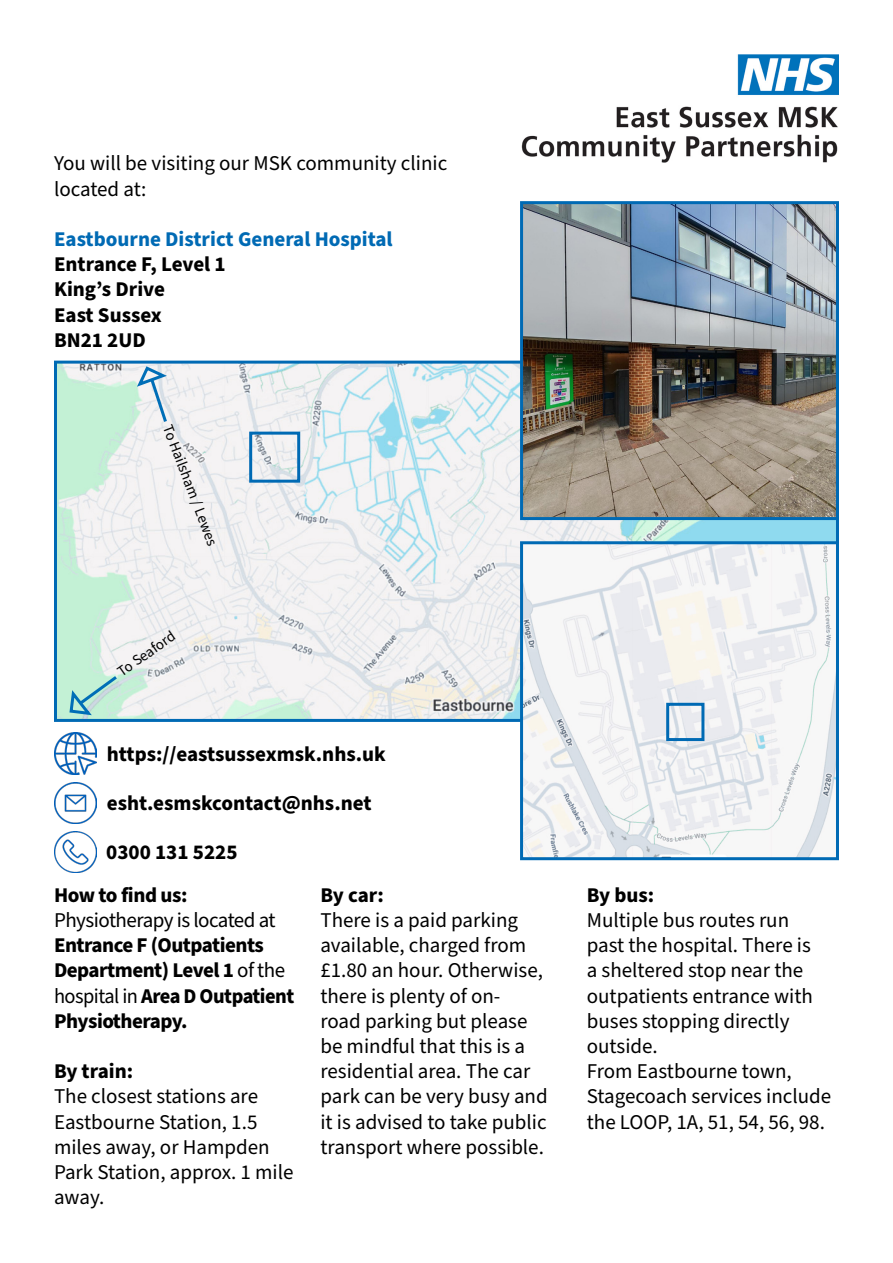
<style>
.page{position:relative;width:893px;height:1263px;background:#fff}
.page>*{position:absolute;margin:0;border:0;box-sizing:border-box;transform-origin:0 0}
.t1{font:21px/25.2px "Source Sans Pro";color:#000}
.t2{font:700 21px/25.2px "Source Sans Pro";letter-spacing:-.02em;color:#000}
.t3{font:700 21px/25.2px "Source Sans Pro";color:#000}
.t4{font:700 21px "Source Sans Pro";color:#006ab4}
.t5{font:21px "Source Sans Pro";letter-spacing:-.025em;color:#000}
.t6{font:15px "Source Sans Pro";color:#000}
.s1{font-weight:400}
</style>
<div class="page">
<img style="left:58px;top:365px;width:777px;height:353px">
<img style="left:524px;top:205px;width:311px;height:311px">
<div style="left:520px;top:201px;width:319px;height:319px;border:3px solid #006ab4"></div>
<div style="left:249px;top:432px;width:51px;height:51px;border:3px solid #006ab4"></div>
<img style="left:521px;top:54px;width:318px;height:109px">
<img style="left:55px;top:733px;width:41px;height:41px">
<img style="left:54px;top:782px;width:42px;height:41px">
<img style="left:54px;top:831px;width:42px;height:42px">
<svg style="left:68px;top:673px;width:52px;height:44px;background:#aadcd2"></svg>
<svg style="left:134px;top:364px;width:35px;height:61px"></svg>
<img style="left:524px;top:545px;width:311px;height:311px">
<div style="left:520px;top:541px;width:319px;height:319px;border:3px solid #006ab4"></div>
<div style="left:666px;top:703px;width:38px;height:38px;border:3px solid #006ab4"></div>
<p class="t1" style="left:54px;top:151px;width:395px">You will be visiting our MSK community clinic located at:</p>
<p class="t4" style="left:54px;top:225px;width:340px">Eastbourne District General Hospital</p>
<p class="t3" style="left:54px;top:252px;width:173px">Entrance F, Level 1<br>King’s Drive<br>East Sussex<br>BN21 2UD</p>
<p class="t6" style="left:177px;top:422px;width:129px;rotate:69deg">To Hailsham / Lewes</p>
<p class="t6" style="left:113px;top:664px;width:68px;rotate:-35deg">To Seaford</p>
<p class="t3" style="left:107px;top:741px;width:281px">https://eastsussexmsk.nhs.uk</p>
<p class="t3" style="left:107px;top:791px;width:266px">esht.esmskcontact@nhs.net</p>
<p class="t3" style="left:106px;top:840px;width:133px">0300 131 5225</p>
<p class="t2" style="left:54px;top:883px;width:135px">How to find us:</p>
<p class="t5" style="left:54px;top:906px;width:223px">Physiotherapy is located at</p>
<p class="t2" style="left:54px;top:933px;width:242px">Entrance F (Outpatients<br>Department) Level 1 <span class="s1">of the hospital in</span> Area D Outpatient<br>Physiotherapy.</p>
<p class="t2" style="left:54px;top:1059px;width:81px">By train:</p>
<p class="t1" style="left:54px;top:1084px;width:241px">The closest stations are<br>Eastbourne Station, 1.5 miles away, or Hampden<br>Park Station, approx. 1 mile away.</p>
<p class="t2" style="left:320px;top:883px;width:65px">By car:</p>
<p class="t1" style="left:320px;top:908px;width:229px">There is a paid parking available, charged from £1.80 an hour. Otherwise, there is plenty of on-<br>road parking but please be mindful that this is a residential area. The car park can be very busy and it is advised to take public transport where possible.</p>
<p class="t2" style="left:587px;top:883px;width:69px">By bus:</p>
<p class="t1" style="left:587px;top:908px;width:246px">Multiple bus routes run past the hospital. There is<br>a sheltered stop near the outpatients entrance with buses stopping directly outside.<br>From Eastbourne town,<br>Stagecoach services include the LOOP, 1A, 51, 54, 56, 98.</p>
</div>
